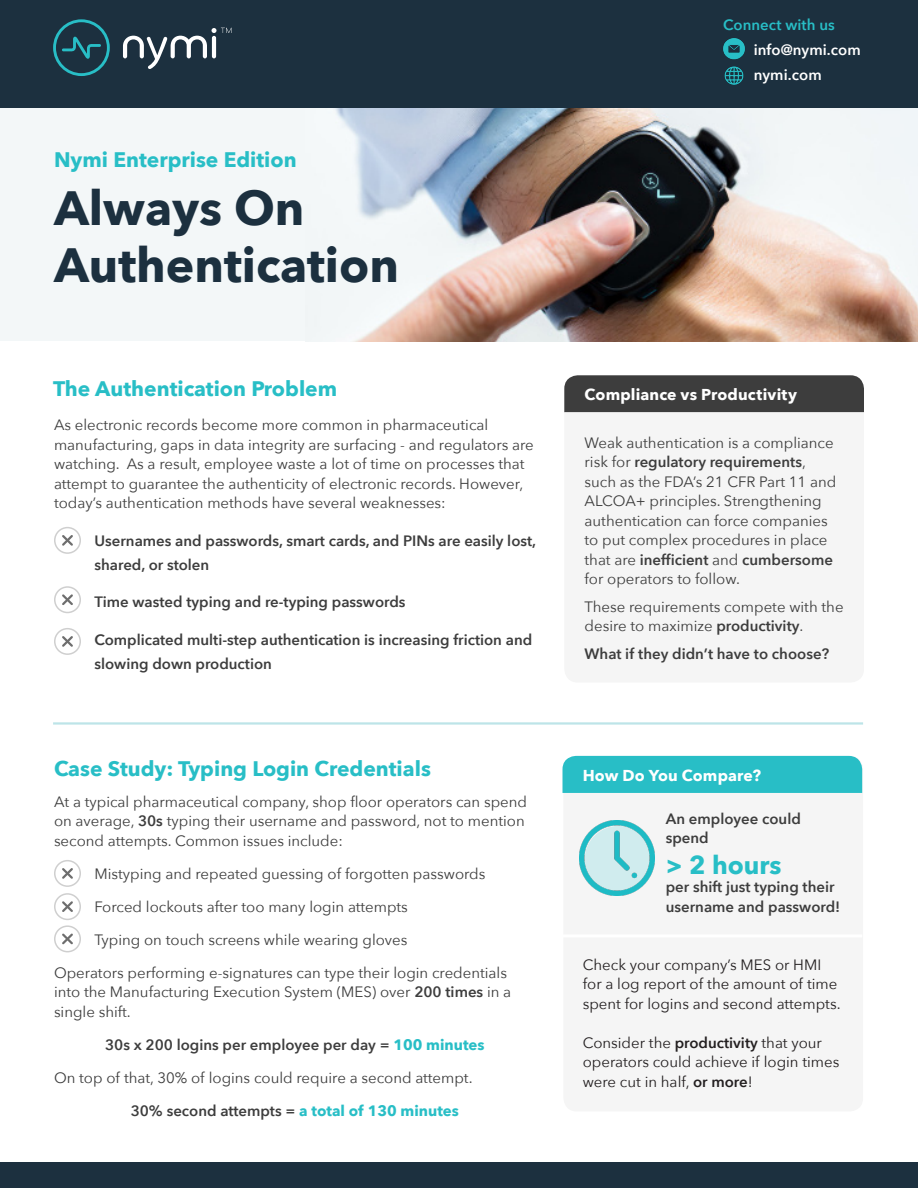
<style>
.page{position:relative;width:918px;height:1188px;background:#fff}
.page>*{position:absolute;margin:0;border:0;box-sizing:border-box;transform-origin:0 0}
.t1{font:700 48px/57px "Avenir Next";color:#1c303f}
.t2{font:700 25.5px "Avenir Next";color:#28bec6}
.t3{font:700 21px "Avenir Next";color:#28bec6}
.t4{font:700 15.75px "Avenir Next";letter-spacing:.01em;color:#fff}
.t5{font:15px/19.5px "Avenir Next";color:#3d3d3d}
.t6{font:600 15px/24px "Avenir Next";color:#3d3d3d}
.t7{font:15px/19.5px "Avenir Next";color:#231f20}
.t8{font:600 15px/24.9px "Avenir Next";letter-spacing:.005em;color:#fff}
.s1{font-weight:600}
.s2{font-weight:700;color:#28bec6}
.s3{color:#28bec6}
</style>
<div class="page">
<div style="left:0;top:96px;width:918px;height:245px;background:#f3f7f8"></div>
<img style="left:335px;top:108px;width:583px;height:233px">
<div style="left:0;top:0;width:918px;height:108px;background:#1c303f"></div>
<svg style="left:53px;top:19px;width:57px;height:57px"></svg>
<svg style="left:123px;top:28px;width:108px;height:41px"></svg>
<div style="left:564px;top:375px;width:300px;height:37px;background:#3d3d3d"></div>
<div style="left:563px;top:756px;width:300px;height:355px;background:#f5f5f5;border-radius:14px"></div>
<div style="left:562px;top:756px;width:300px;height:37px;background:#28bec6"></div>
<div style="left:54px;top:527px;width:27px;height:27px;border:2px solid #cfcfcf;border-radius:50%"></div>
<svg style="left:62px;top:535px;width:11px;height:11px"></svg>
<div style="left:54px;top:586px;width:27px;height:27px;border:2px solid #cfcfcf;border-radius:50%"></div>
<svg style="left:62px;top:594px;width:11px;height:11px"></svg>
<div style="left:54px;top:628px;width:27px;height:27px;border:2px solid #cfcfcf;border-radius:50%"></div>
<svg style="left:62px;top:636px;width:11px;height:11px"></svg>
<hr style="left:53px;top:722px;width:810px;height:3px;background:#bde4e8">
<img style="left:579px;top:820px;width:76px;height:75px">
<div style="left:54px;top:860px;width:27px;height:27px;border:2px solid #cfcfcf;border-radius:50%"></div>
<svg style="left:62px;top:868px;width:11px;height:11px"></svg>
<div style="left:54px;top:893px;width:27px;height:27px;border:2px solid #cfcfcf;border-radius:50%"></div>
<svg style="left:62px;top:901px;width:11px;height:11px"></svg>
<div style="left:54px;top:925px;width:27px;height:27px;border:2px solid #cfcfcf;border-radius:50%"></div>
<svg style="left:62px;top:933px;width:11px;height:12px"></svg>
<hr style="left:562px;top:934px;width:300px;height:3px;background:#fff">
<div style="left:0;top:1162px;width:918px;height:26px;background:#1c303f"></div>
<img style="left:724px;top:66px;width:20px;height:19px">
<img style="left:723px;top:38px;width:22px;height:22px">
<p class="t3" style="left:54px;top:142px;width:244px">Nymi Enterprise Edition</p>
<p class="t1" style="left:54px;top:179px;width:346px">Always On<br>Authentication</p>
<p class="t3" style="left:53px;top:371px;width:286px">The Authentication Problem</p>
<p class="t5" style="left:54px;top:414px;width:481px">As electronic records become more common in pharmaceutical manufacturing, gaps in data integrity are surfacing - and regulators are watching. As a result, employee waste a lot of time on processes that attempt to guarantee the authenticity of electronic records. However, today’s authentication methods have several weaknesses:</p>
<p class="t6" style="left:94px;top:528px;width:443px">Usernames and passwords, smart cards, and PINs are easily lost, shared, or stolen</p>
<p class="t6" style="left:94px;top:589px;width:313px">Time wasted typing and re-typing passwords</p>
<p class="t6" style="left:94px;top:627px;width:439px">Complicated multi-step authentication is increasing friction and slowing down production</p>
<p class="t3" style="left:54px;top:750px;width:378px">Case Study: Typing Login Credentials</p>
<p class="t5" style="left:54px;top:791px;width:475px">At a typical pharmaceutical company, shop floor operators can spend on average, <span class="s1">30s</span> typing their username and password, not to mention second attempts. Common issues include:</p>
<p class="t5" style="left:94px;top:863px;width:393px">Mistyping and repeated guessing of forgotten passwords</p>
<p class="t5" style="left:94px;top:896px;width:315px">Forced lockouts after too many login attempts</p>
<p class="t5" style="left:94px;top:929px;width:315px">Typing on touch screens while wearing gloves</p>
<p class="t5" style="left:54px;top:962px;width:459px">Operators performing e-signatures can type their login credentials into the Manufacturing Execution System (MES) over <span class="s1">200 times</span> in a single shift.</p>
<p class="t6" style="left:105px;top:1032px;width:381px">30s x 200 logins per employee per day = <span class="s2">100 minutes</span></p>
<p class="t5" style="left:131px;top:1060px;width:343px;line-height:33px;text-indent:-77px">On top of that, 30% of logins could require a second attempt.<br><span class="s1">30% second attempts =</span> <span class="s2">a total of 130 minutes</span></p>
<p class="t8" style="left:754px;top:12px;width:109px;text-indent:-31px"><span class="s3">Connect with us </span>info@nymi.com nymi.com</p>
<p class="t4" style="left:585px;top:381px;width:214px">Compliance vs Productivity</p>
<p class="t5" style="left:585px;top:432px;width:253px">Weak authentication is a compliance risk for <span class="s1">regulatory requirements</span>, such as the FDA’s 21 CFR Part 11 and ALCOA+ principles. Strengthening authentication can force companies to put complex procedures in place that are <span class="s1">inefficient</span> and <span class="s1">cumbersome </span>for operators to follow.</p>
<p class="t5" style="left:585px;top:596px;width:261px">These requirements compete with the desire to maximize <span class="s1">productivity</span>.</p>
<p class="t6" style="left:585px;top:641px;width:246px">What if they didn’t have to choose?</p>
<p class="t4" style="left:583px;top:762px;width:180px">How Do You Compare?</p>
<p class="t6" style="left:666px;top:809px;width:137px;line-height:19.5px">An employee could spend</p>
<p class="t2" style="left:666px;top:843px;width:117px">&gt; 2 hours</p>
<p class="t6" style="left:666px;top:874px;width:170px">per shift just typing their</p>
<p class="t6" style="left:666px;top:894px;width:176px">username and password!</p>
<p class="t7" style="left:583px;top:954px;width:259px">Check your company’s MES or HMI for a log report of the amount of time spent for logins and second attempts.</p>
<p class="t7" style="left:583px;top:1032px;width:258px">Consider the <span class="s1">productivity</span> that your operators could achieve if login times were cut in half, <span class="s1">or more</span>!</p>
</div>
